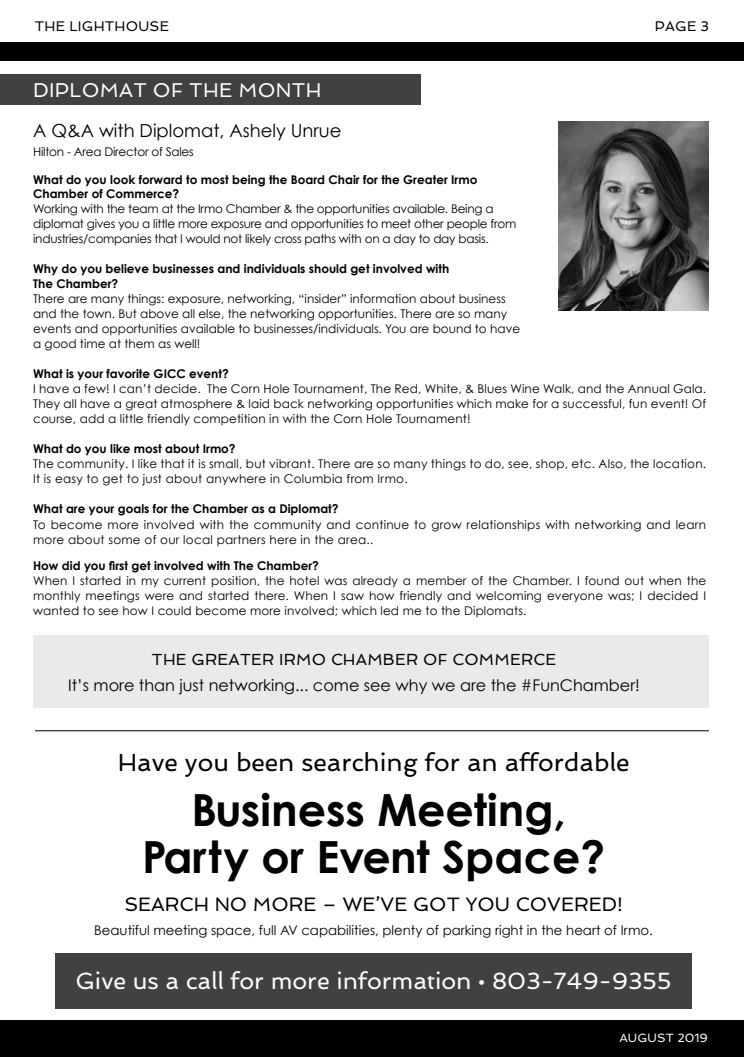
<style>
.page{position:relative;width:744px;height:1057px;background:#fff}
.page>*{position:absolute;margin:0;border:0;box-sizing:border-box;transform-origin:0 0}
.t1{font:700 44.3px/47.1px "Century Gothic";color:#000;text-align:center}
.t2{font:24.8px "Spinnaker";color:#000}
.t3{font:23.5px "Spinnaker";color:#fff}
.t4{font:20px "Spinnaker";letter-spacing:.015em;color:#fff}
.t5{font:19.5px "Spinnaker";color:#000}
.t6{font:18px "Century Gothic";color:#000}
.t7{font:16.1px "Century Gothic";color:#000}
.t8{font:16.1px "Spinnaker";letter-spacing:.015em;color:#000}
.t9{font:14px "Spinnaker";letter-spacing:.015em;color:#000}
.t10{font:13.3px "Century Gothic";color:#000}
.t11{font:12px/15px "Century Gothic";color:#000;text-align:justify}
.t12{font:700 12px/14px "Century Gothic";color:#000}
.t13{font:12px/15px "Century Gothic";letter-spacing:.02em;color:#000}
.t14{font:12px/15px "Century Gothic";letter-spacing:-.02em;color:#000}
.t15{font:12px "Spinnaker";letter-spacing:.015em;color:#fff}
</style>
<div class="page">
<div style="left:0;top:1020px;width:744px;height:36px;background:#000"></div>
<div style="left:0;top:42px;width:744px;height:18px;background:#000"></div>
<div style="left:0;top:75px;width:420px;height:30px;background:#414042"></div>
<img style="left:559px;top:122px;width:149px;height:188px">
<div style="left:55px;top:952px;width:637px;height:55px;background:#414042"></div>
<hr style="left:35px;top:730px;width:674px;height:1px;background:#000">
<div style="left:33px;top:635px;width:675px;height:72px;background:#eaeaeb"></div>
<p class="t9" style="left:35px;top:18px;width:136px">THE LIGHTHOUSE</p>
<p class="t9" style="left:655px;top:18px;width:56px">PAGE 3</p>
<h3 class="t4" style="left:33px;top:78px;width:290px">DIPLOMAT OF THE MONTH</h3>
<h3 class="t6" style="left:33px;top:120px;width:310px">A Q&amp;A with Diplomat, Ashely Unrue</h3>
<p class="t14" style="left:33px;top:144px;width:162px">Hilton - Area Director of Sales</p>
<p class="t12" style="left:33px;top:172px;width:446px">What do you look forward to most being the Board Chair for the Greater Irmo<br>Chamber of Commerce?</p>
<p class="t14" style="left:33px;top:201px;width:485px">Working with the team at the Irmo Chamber &amp; the opportunities available. Being a diplomat gives you a little more exposure and opportunities to meet other people from industries/companies that I would not likely cross paths with on a day to day basis.</p>
<p class="t12" style="left:33px;top:261px;width:418px;line-height:15px">Why do you believe businesses and individuals should get involved with<br>The Chamber?</p>
<p class="t11" style="left:33px;top:291px;width:489px;text-align:left">There are many things: exposure, networking, “insider” information about business and the town. But above all else, the networking opportunities. There are so many events and opportunities available to businesses/individuals. You are bound to have a good time at them as well!</p>
<p class="t12" style="left:33px;top:366px;width:197px">What is your favorite GICC event?</p>
<p class="t11" style="left:33px;top:381px;width:675px">I have a few! I can’t decide. The Corn Hole Tournament, The Red, White, &amp; Blues Wine Walk, and the Annual Gala.<br>They all have a great atmosphere &amp; laid back networking opportunities which make for a successful, fun event! Of course, add a little friendly competition in with the Corn Hole Tournament!</p>
<p class="t12" style="left:33px;top:441px;width:204px">What do you like most about Irmo?</p>
<p class="t13" style="left:33px;top:456px;width:675px">The community. I like that it is small, but vibrant. There are so many things to do, see, shop, etc. Also, the location.<br>It is easy to get to just about anywhere in Columbia from Irmo.</p>
<p class="t12" style="left:33px;top:501px;width:307px">What are your goals for the Chamber as a Diplomat?</p>
<p class="t13" style="left:33px;top:516px;width:675px">To become more involved with the community and continue to grow relationships with networking and learn more about some of our local partners here in the area..</p>
<p class="t12" style="left:33px;top:557px;width:287px">How did you first get involved with The Chamber?</p>
<p class="t11" style="left:33px;top:572px;width:675px">When I started in my current position, the hotel was already a member of the Chamber. I found out when the monthly meetings were and started there. When I saw how friendly and welcoming everyone was; I decided I wanted to see how I could become more involved; which led me to the Diplomats.</p>
<h3 class="t8" style="left:152px;top:649px;width:406px">THE GREATER IRMO CHAMBER OF COMMERCE</h3>
<h3 class="t7" style="left:68px;top:675px;width:573px">It’s more than just networking... come see why we are the #FunChamber!</h3>
<h2 class="t2" style="left:118px;top:747px;width:513px">Have you been searching for an affordable</h2>
<h1 class="t1" style="left:142px;top:784px;width:465px">Business Meeting,<br>Party or Event Space?</h1>
<h3 class="t5" style="left:124px;top:892px;width:500px">SEARCH NO MORE – WE’VE GOT YOU COVERED!</h3>
<p class="t10" style="left:94px;top:921px;width:560px">Beautiful meeting space, full AV capabilities, plenty of parking right in the heart of Irmo.</p>
<h3 class="t3" style="left:75px;top:966px;width:598px">Give us a call for more information • 803-749-9355</h3>
<p class="t15" style="left:619px;top:1030px;width:90px">AUGUST 2019</p>
</div>
